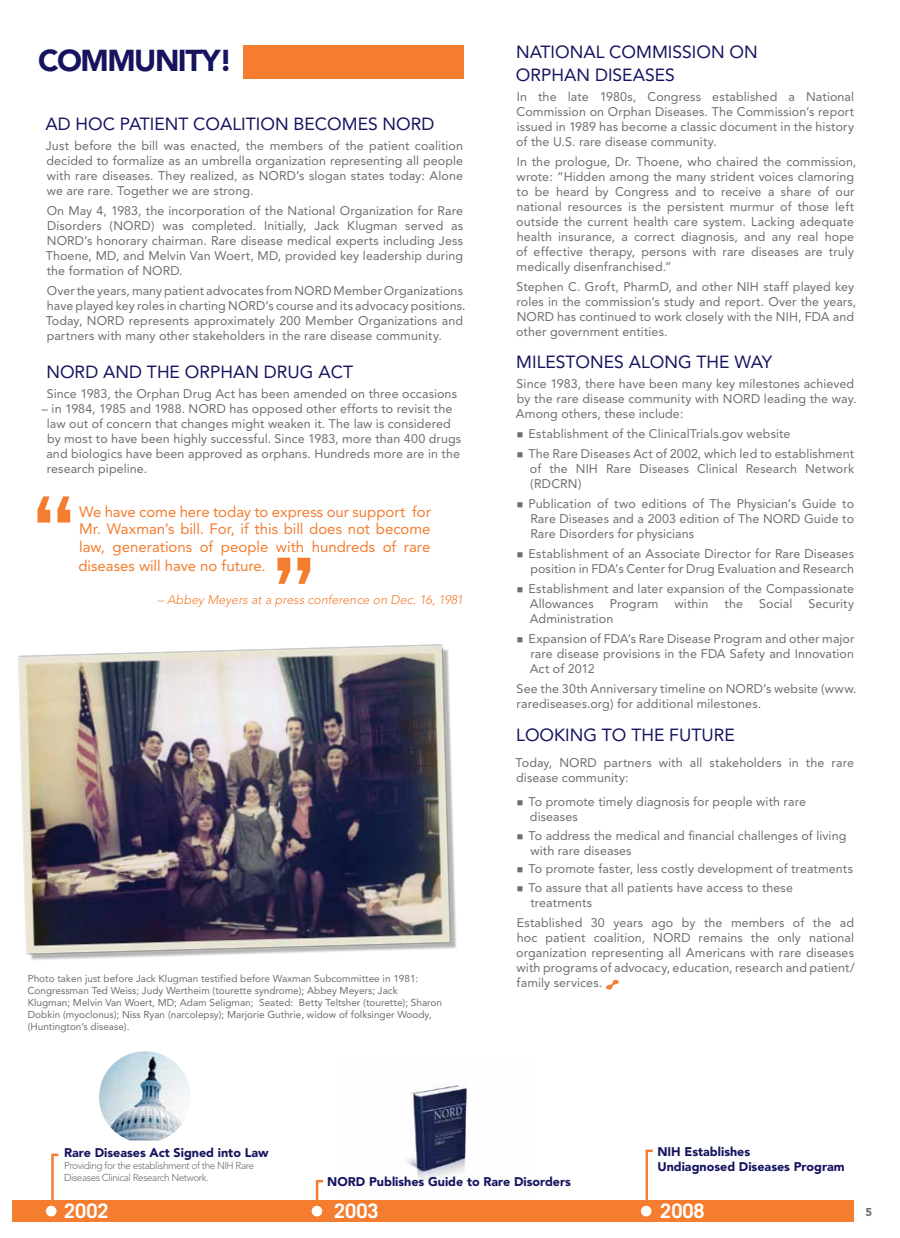
<style>
.page{position:relative;width:900px;height:1238px;background:#fff}
.page>*{position:absolute;margin:0;border:0;box-sizing:border-box;transform-origin:0 0}
.t1{font:900 30px "Avenir";letter-spacing:-.05em;color:#16145f}
.t2{font:700 20px "Trade Gothic";color:#fff}
.t3{font:17.5px/22.5px "Avenir";color:#16145f}
.t4{font:15px/17.9px "Avenir";color:#f47d30;text-align:justify}
.t5{font:12.5px/15px "Avenir";letter-spacing:.005em;color:#6d6e71}
.t6{font:900 12.5px/15px "Avenir";color:#16145f}
.t7{font:italic 300 12.5px "Avenir";letter-spacing:.005em;color:#f47d30}
.t8{font:900 11.25px "Avenir";color:#6d6e71}
.t9{font:10px/12px "Avenir";color:#6d6e71}
.t10{font:300 10px/12px "Avenir";letter-spacing:-.045em;color:#6d6e71}
</style>
<div class="page">
<img style="left:406px;top:1085px;width:61px;height:96px">
<div style="left:12px;top:1200px;width:842px;height:22px;background:#f47d30"></div>
<svg style="left:51px;top:1153px;width:7px;height:47px"></svg>
<svg style="left:646px;top:1149px;width:7px;height:51px"></svg>
<div style="left:46px;top:1205px;width:11px;height:11px;background:#fff;border-radius:50%"></div>
<div style="left:312px;top:1205px;width:10px;height:11px;background:#fff;border-radius:50%"></div>
<div style="left:641px;top:1205px;width:11px;height:11px;background:#fff;border-radius:50%"></div>
<img style="left:99px;top:1051px;width:91px;height:89px">
<svg style="left:316px;top:1180px;width:7px;height:20px"></svg>
<div style="left:244px;top:45px;width:220px;height:34px;background:#f47d30"></div>
<img style="left:18px;top:644px;width:439px;height:316px">
<svg style="left:606px;top:979px;width:13px;height:10px"></svg>
<svg style="left:278px;top:558px;width:32px;height:26px"></svg>
<svg style="left:38px;top:496px;width:32px;height:26px"></svg>
<h1 class="t1" style="left:38px;top:42px;width:196px">Commun ity!</h1>
<h3 class="t3" style="left:45px;top:113px;width:391px">Ad Hoc Patient Coalition Becomes NORD</h3>
<p class="t5" style="left:46px;top:139px;width:419px;text-align:justify">Just before the bill was enacted, the members of the patient coalition decided to formalize as an umbrella organization representing all people with rare diseases. They realized, as NORD’s slogan states today: Alone we are rare. Together we are strong.</p>
<p class="t5" style="left:46px;top:204px;width:419px;text-align:justify">On M ay 4, 1983, the incorporation of the National Organization for Rare Disorders (NORD) was completed. I nitially, Jack Klugman served as NORD’s honorary chairman. Rare disease medical experts including Jess Thoene, M D, and Melvin Van Woert, M D, provided key leadership during the formation of NORD.</p>
<p class="t5" style="left:46px;top:284px;width:421px">Over the years, many patient advocates from NORD M ember Organizations have played key roles in charting NORD’s course and its advocacy positions.<br>Today, NORD represents approximately 200 M ember Organizations and partners with many other stakeholders in the rare disease community.</p>
<h3 class="t3" style="left:46px;top:361px;width:308px">NORD and th e Orphan Drug Act</h3>
<p class="t5" style="left:47px;top:386px;width:412px">Since 1983, the Orphan Drug Act has been amended on three occasions</p>
<p class="t5" style="left:46px;top:401px;width:416px;text-indent:-4px">– in 1984, 1985 and 1988. NORD has opposed other efforts to revisit the law out of concern that changes might weaken it. The law is considered by most to have been highly successful. Since 1983, more than 400 drugs and biologics have been approved as orphans. Hundreds more are in the research pipeline.</p>
<p class="t4" style="left:78px;top:503px;width:354px">We have come here today to express our support for M r. Waxman’s bill. For, if this bill does not become law, generations of people with hundreds of rare diseases will have no future.</p>
<p class="t7" style="left:158px;top:592px;width:307px">– Abbey Meyers at a press conference on Dec. 16, 1981</p>
<p class="t9" style="left:28px;top:972px;width:416px">Photo taken just before Jack Klugman testified before Waxman Subcommittee in 1981:<br>Congressman Ted Weiss; Judy Wertheim (tourette syndrome); Abbey M eyers; Jack Klugman; Melvin Van Woert, M D; Adam Seligman; Seated: Betty Teltsher (tourette); Sharon Dobkin (myoclonus); Niss Ryan (narcolepsy); M arjorie Guthrie, widow of folksinger Woody, (Huntington’s disease).</p>
<h3 class="t3" style="left:516px;top:41px;width:239px">National Commission on<br>Orphan Diseases</h3>
<p class="t5" style="left:516px;top:89px;width:340px;text-align:justify">I n the late 1980s, Congress established a National Commission on Orphan Diseases. The Commission’s report issued in 1989 has become a classic document in the history of the U.S. rare disease community.</p>
<p class="t5" style="left:516px;top:154px;width:342px">I n the prologue, Dr. Thoene, who chaired the commission, wrote: “Hidden among the many strident voices clamoring to be heard by Congress and to receive a share of our national resources is the persistent murmur of those left outside the current health care system. Lacking adequate health insurance, a correct diagnosis, and any real hope of effective therapy, persons with rare diseases are truly medically disenfranchised.”</p>
<p class="t5" style="left:516px;top:279px;width:342px">Stephen C. Groft, PharmD, and other NI H staff played key roles in the commission’s study and report. Over the years, NORD has continued to work closely with the NI H, FDA and other government entities.</p>
<h3 class="t3" style="left:516px;top:351px;width:256px">M ileston es Alon g th e Way</h3>
<p class="t5" style="left:516px;top:376px;width:342px">Since 1983, there have been many key milestones achieved by the rare disease community with NORD leading the way.<br>Among others, these include:</p>
<p class="t5" style="left:517px;top:426px;width:275px">■ Establishment of the ClinicalTrials.gov website</p>
<p class="t5" style="left:530px;top:446px;width:326px;text-align:justify;text-indent:-13px">■ The Rare Diseases Act of 2002, which led to establishment of the NI H Rare Diseases Clinical Research Network (RDCRN)</p>
<p class="t5" style="left:530px;top:496px;width:325px;text-align:justify;text-indent:-14px">■ Publication of two editions of The Physician’s Guide to Rare Diseases and a 2003 edition of The NORD Guide to Rare Disorders for physicians</p>
<p class="t5" style="left:517px;top:546px;width:339px;text-align:right">■ Establishment of an Associate Director for Rare Diseases position in FDA’s Center for Drug Evaluation and Research</p>
<p class="t5" style="left:530px;top:581px;width:326px;text-indent:-13px">■ Establishment and later expansion of the Compassionate<br>Allowances</p>
<p class="t5" style="left:610px;top:596px;width:50px">Program</p>
<p class="t5" style="left:675px;top:596px;width:35px">within</p>
<p class="t5" style="left:725px;top:596px;width:20px">the</p>
<p class="t5" style="left:759px;top:596px;width:35px">Social</p>
<p class="t5" style="left:808px;top:596px;width:47px">Security</p>
<p class="t5" style="left:530px;top:611px;width:85px">Administration</p>
<p class="t5" style="left:530px;top:631px;width:326px;text-align:justify;text-indent:-13px">■ Expansion of FDA’s Rare Disease Program and other major rare disease provisions in the FDA Safety and I nnovation Act of 2012</p>
<p class="t5" style="left:517px;top:681px;width:342px">See the 30th Anniversary timeline on NORD’s website (www. rarediseases.org) for additional milestones.</p>
<h3 class="t3" style="left:516px;top:723px;width:220px">Looking to th e Future</h3>
<p class="t5" style="left:516px;top:755px;width:340px">Today, NORD partners with all stakeholders in the rare disease community:</p>
<p class="t5" style="left:530px;top:794px;width:278px;text-indent:-13px">■ To promote timely diagnosis for people with rare diseases</p>
<p class="t5" style="left:530px;top:828px;width:318px;text-indent:-14px">■ To address the medical and financial challenges of living with rare diseases</p>
<p class="t5" style="left:517px;top:861px;width:338px">■ To promote faster, less costly development of treatments</p>
<p class="t5" style="left:530px;top:880px;width:264px;text-indent:-14px">■ To assure that all patients have access to these treatments</p>
<p class="t5" style="left:516px;top:915px;width:340px;text-align:justify">Established 30 years ago by the members of the ad hoc patient coalition, NORD remains the only national organization representing all Americans with rare diseases with programs of advocacy, education, research and patient/ family services.</p>
<p class="t6" style="left:64px;top:1145px;width:206px">Rare Diseases Act Signed into Law</p>
<p class="t10" style="left:64px;top:1160px;width:191px">Providing for the establishment of the NIH Rare<br>Diseases Clinical Research Network.</p>
<p class="t6" style="left:327px;top:1174px;width:245px">NORD Publishes Guide to Rare Disorders</p>
<p class="t6" style="left:657px;top:1144px;width:189px">NIH Establishes<br>Undiagnosed Diseases Program</p>
<h2 class="t2" style="left:64px;top:1198px;width:46px">2002</h2>
<h2 class="t2" style="left:334px;top:1198px;width:46px">2003</h2>
<h2 class="t2" style="left:660px;top:1198px;width:46px">2008</h2>
<p class="t8" style="left:866px;top:1205px;width:8px">5</p>
</div>
